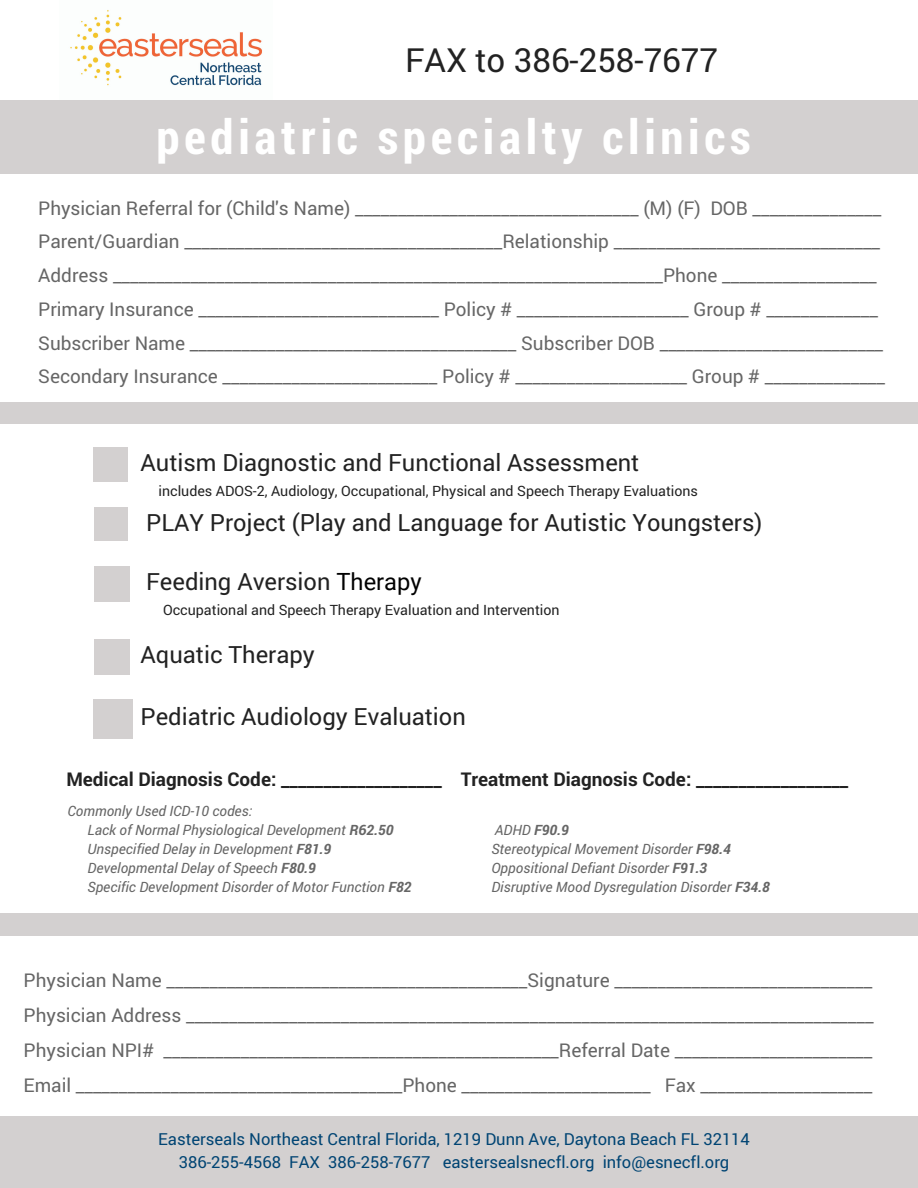
<style>
.page{position:relative;width:918px;height:1188px;background:#fff}
.page>*{position:absolute;margin:0;border:0;box-sizing:border-box;transform-origin:0 0}
.t1{font:700 47.4px "Roboto Condensed";letter-spacing:.1em;color:#fff}
.t2{font:33.15px "Roboto";color:#222}
.t3{font:23.7px "Roboto";color:#222}
.t4{font:18.9px/33.8px "Roboto";color:#666;text-align:justify}
.t5{font:700 18.9px "Roboto";color:#222}
.t6{font:16.65px/22.5px "Roboto";color:#004473;text-align:center}
.t7{font:italic 14.25px/19.2px "Roboto";color:#666}
.t8{font:14.25px "Roboto";color:#222}
.s1{color:#000}
.s2{font-weight:700}
</style>
<div class="page">
<img style="left:70px;top:10px;width:192px;height:76px">
<div style="left:0;top:100px;width:918px;height:73px;background:#d3d0d0"></div>
<div style="left:0;top:1116px;width:918px;height:72px;background:#d3d0d0"></div>
<div style="left:0;top:914px;width:918px;height:22px;background:#d3d0d0"></div>
<div style="left:93px;top:447px;width:35px;height:35px;background:#d3d0d0"></div>
<div style="left:94px;top:507px;width:34px;height:34px;background:#d3d0d0"></div>
<div style="left:94px;top:566px;width:37px;height:36px;background:#d3d0d0"></div>
<div style="left:94px;top:639px;width:37px;height:36px;background:#d3d0d0"></div>
<div style="left:93px;top:700px;width:40px;height:39px;background:#d3d0d0"></div>
<div style="left:0;top:403px;width:918px;height:21px;background:#d3d0d0"></div>
<h2 class="t2" style="left:405px;top:37px;width:314px">FAX to 386-258-7677</h2>
<h1 class="t1" style="left:156px;top:104px;width:596px">pediatric specialty clinics</h1>
<p class="t4" style="left:38px;top:190px;width:848px;text-align:left">Physician Referral for (Child's Name) _________________________________ (M) (F) DOB _______________ Parent/Guardian _____________________________________Relationship _______________________________ Address ________________________________________________________________Phone __________________ Primary Insurance ____________________________ Policy # ____________________ Group # _____________ Subscriber Name ______________________________________ Subscriber DOB __________________________ Secondary Insurance _________________________ Policy # ____________________ Group # ______________</p>
<p class="t3" style="left:141px;top:447px;width:500px">Autism Diagnostic and Functional Assessment</p>
<p class="t8" style="left:159px;top:481px;width:541px">includes ADOS-2, Audiology, Occupational, Physical and Speech Therapy Evaluations</p>
<p class="t3" style="left:146px;top:506px;width:618px">PLAY Project (Play and Language for Autistic Youngsters)</p>
<p class="t3" style="left:146px;top:565px;width:277px">Feeding Aversion <span class="s1">Therapy</span></p>
<p class="t8" style="left:163px;top:600px;width:398px">Occupational and Speech Therapy Evaluation and Intervention</p>
<p class="t3" style="left:141px;top:638px;width:176px">Aquatic Therapy</p>
<p class="t3" style="left:141px;top:700px;width:327px">Pediatric Audiology Evaluation</p>
<p class="t5" style="left:66px;top:767px;width:784px">Medical Diagnosis Code: ___________________ Treatment Diagnosis Code: __________________</p>
<p class="t7" style="left:88px;top:800px;width:325px;text-indent:-20px">Commonly Used ICD-10 codes:<br>Lack of Normal Physiological Development <span class="s2">R62.50<br></span>Unspecified Delay in Development <span class="s2">F81.9<br></span>Developmental Delay of Speech <span class="s2">F80.9<br></span>Specific Development Disorder of Motor Function <span class="s2">F82</span></p>
<p class="t7" style="left:492px;top:820px;width:280px">ADHD <span class="s2">F90.9<br></span>Stereotypical Movement Disorder <span class="s2">F98.4<br></span>Oppositional Defiant Disorder <span class="s2">F91.3<br></span>Disruptive Mood Dysregulation Disorder <span class="s2">F34.8</span></p>
<p class="t4" style="left:24px;top:962px;width:852px;line-height:34.8px">Physician Name __________________________________________Signature ______________________________ Physician Address ________________________________________________________________________________ Physician NPI# ______________________________________________Referral Date _______________________ Email ______________________________________Phone ______________________ Fax ____________________</p>
<p class="t6" style="left:158px;top:1128px;width:593px">Easterseals Northeast Central Florida, 1219 Dunn Ave, Daytona Beach FL 32114<br>386-255-4568 FAX 386-258-7677 eastersealsnecfl.org info@esnecfl.org</p>
</div>
